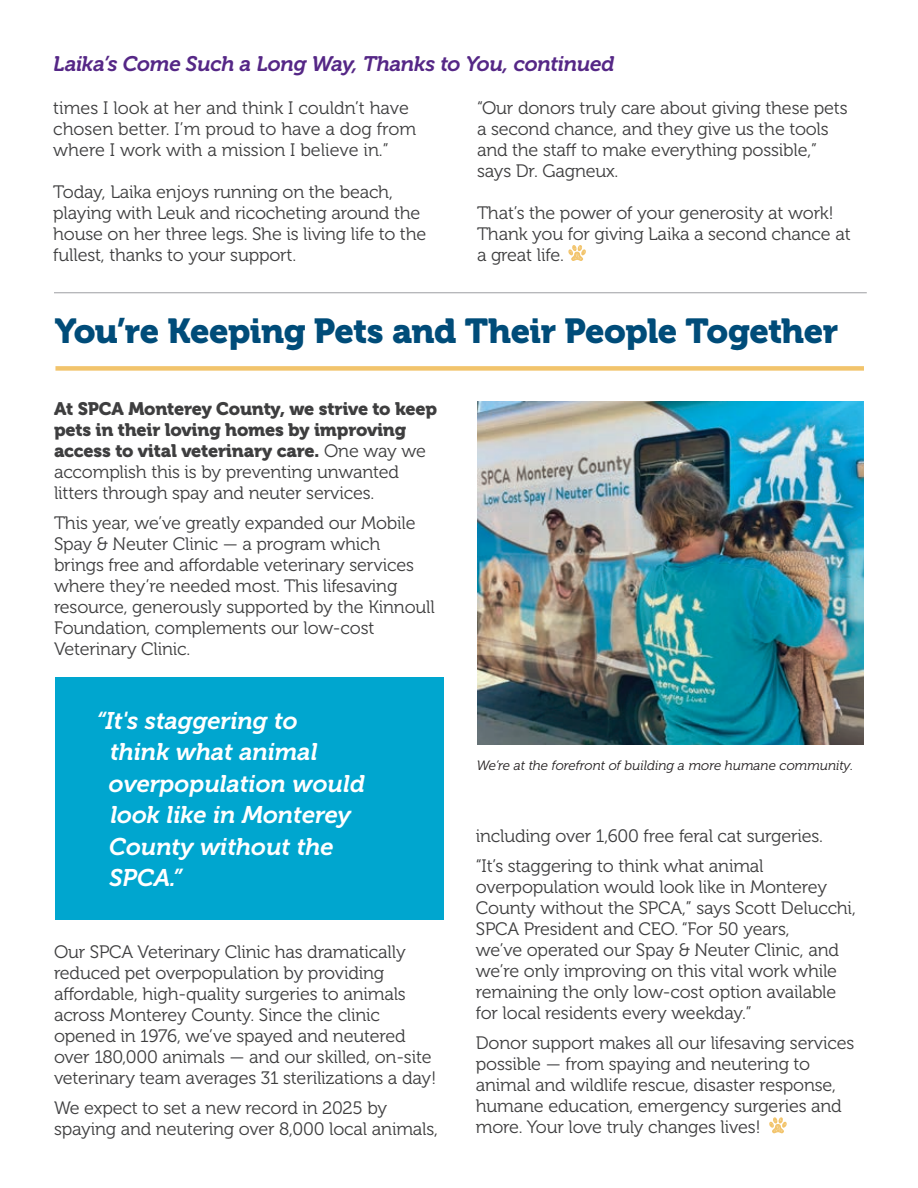
<style>
.page{position:relative;width:918px;height:1188px;background:#fff}
.page>*{position:absolute;margin:0;border:0;box-sizing:border-box;transform-origin:0 0}
.t1{font:34.5px "Museo 900";letter-spacing:-.015em;color:#004c79}
.t2{font:italic 24px/31.5px "Museo 700";color:#fff}
.t3{font:italic 21px "Museo 700";letter-spacing:-.02em;color:#552786}
.t4{font:18px/21px "Museo 300";letter-spacing:-.01em;color:#3e3e3f}
.t5{font:18px/21px "Museo 900";letter-spacing:-.01em;color:#3e3e3f}
.t6{font:italic 13.5px "Museo 300";letter-spacing:-.005em;color:#231f20}
.s1{font-family:"Museo 300"}
</style>
<div class="page">
<svg style="left:568px;top:245px;width:18px;height:16px"></svg>
<hr style="left:54px;top:293px;width:813px;height:1px;background:#9d9fa2">
<div style="left:55px;top:366px;width:809px;height:5px;background:#f2c46c"></div>
<svg style="left:769px;top:1117px;width:18px;height:16px"></svg>
<img style="left:477px;top:401px;width:387px;height:344px">
<div style="left:55px;top:677px;width:389px;height:243px;background:#00a6cf"></div>
<p class="t3" style="left:53px;top:52px;width:563px">Laika’s Come Such a Long Way, Thanks to You, continued</p>
<p class="t4" style="left:53px;top:98px;width:364px">times I look at her and think I couldn’t have chosen better. I’m proud to have a dog from where I work with a mission I believe in.”</p>
<p class="t4" style="left:53px;top:182px;width:374px">Today, Laika enjoys running on the beach, playing with Leuk and ricocheting around the house on her three legs. She is living life to the fullest, thanks to your support.</p>
<p class="t4" style="left:477px;top:98px;width:372px">“Our donors truly care about giving these pets a second chance, and they give us the tools and the staff to make everything possible,” says Dr. Gagneux.</p>
<p class="t4" style="left:477px;top:203px;width:375px">That’s the power of your generosity at work!<br>Thank you for giving Laika a second chance at a great life.</p>
<h1 class="t1" style="left:55px;top:311px;width:785px">You’re Keeping Pets and Their People Together</h1>
<p class="t5" style="left:54px;top:398px;width:385px">At SPCA Monterey County, we strive to keep pets in their loving homes by improving access to vital veterinary care. <span class="s1">One way we</span></p>
<p class="t4" style="left:54px;top:461px;width:347px">accomplish this is by preventing unwanted litters through spay and neuter services.</p>
<p class="t4" style="left:54px;top:512px;width:382px">This year, we’ve greatly expanded our Mobile Spay &amp; Neuter Clinic — a program which brings free and affordable veterinary services where they’re needed most. This lifesaving resource, generously supported by the Kinnoull Foundation, complements our low-cost Veterinary Clinic.</p>
<h2 class="t2" style="left:109px;top:705px;width:258px;text-indent:-12px">“It's staggering to<br>think what animal overpopulation would look like in Monterey<br>County without the<br>SPCA.”</h2>
<p class="t4" style="left:54px;top:941px;width:384px">Our SPCA Veterinary Clinic has dramatically reduced pet overpopulation by providing affordable, high-quality surgeries to animals across Monterey County. Since the clinic opened in 1976, we’ve spayed and neutered over 180,000 animals — and our skilled, on-site veterinary team averages 31 sterilizations a day!</p>
<p class="t4" style="left:54px;top:1098px;width:386px">We expect to set a new record in 2025 by spaying and neutering over 8,000 local animals,</p>
<p class="t6" style="left:477px;top:758px;width:378px">We’re at the forefront of building a more humane community.</p>
<p class="t4" style="left:476px;top:822px;width:349px;line-height:30px">including over 1,600 free feral cat surgeries. “It’s staggering to think what animal</p>
<p class="t4" style="left:476px;top:877px;width:381px">overpopulation would look like in Monterey County without the SPCA,” says Scott Delucchi, SPCA President and CEO. “For 50 years,<br>we’ve operated our Spay &amp; Neuter Clinic, and we’re only improving on this vital work while remaining the only low-cost option available for local residents every weekday.”</p>
<p class="t4" style="left:476px;top:1033px;width:380px">Donor support makes all our lifesaving services possible — from spaying and neutering to animal and wildlife rescue, disaster response, humane education, emergency surgeries and more. Your love truly changes lives!</p>
</div>
